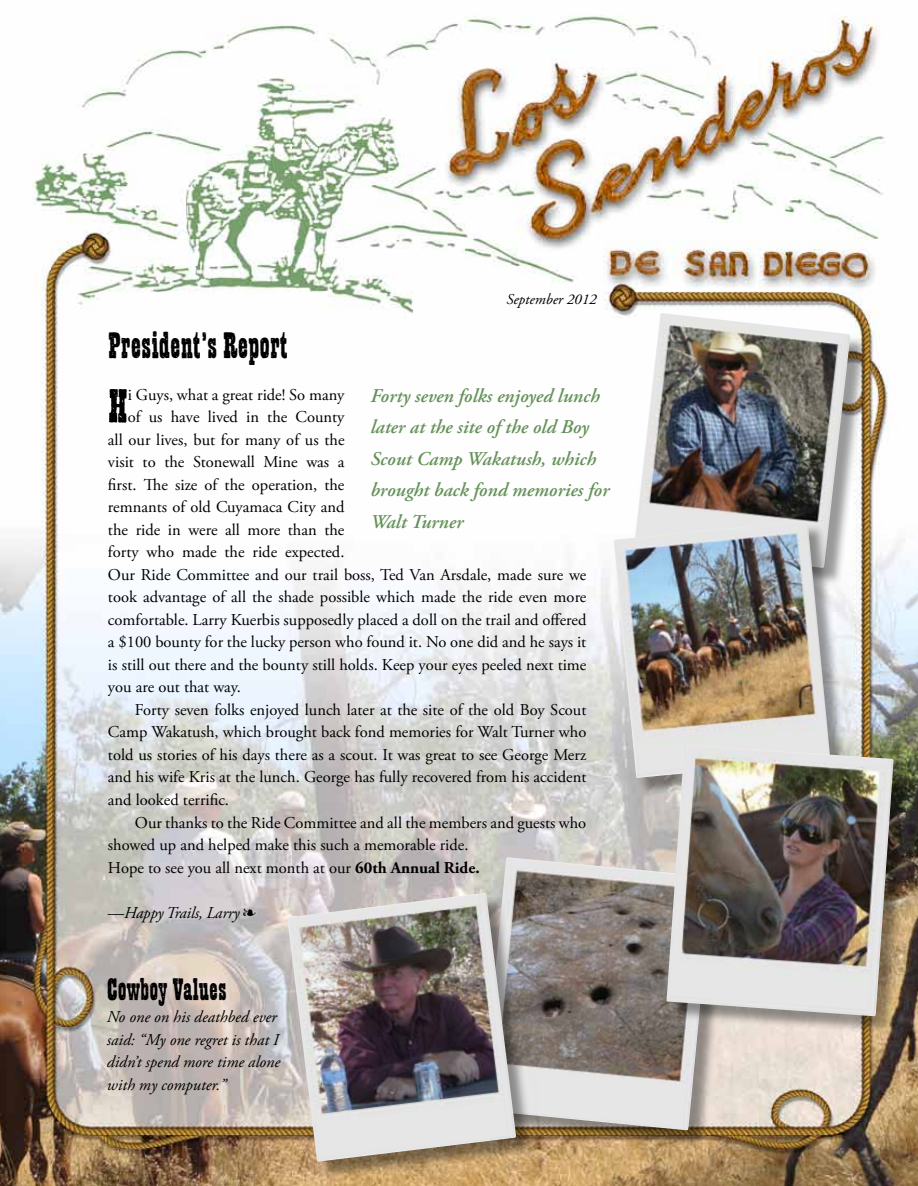
<style>
.page{position:relative;width:918px;height:1186px;background:#fff}
.page>*{position:absolute;margin:0;border:0;box-sizing:border-box;transform-origin:0 0}
.t1{font:50.55px "Wanted Std";color:#000}
.t2{font:39px "Wanted Std";color:#000}
.t3{font:33px "Wanted Std";color:#000}
.t4{font:italic 600 19.5px/31.5px "Adobe Garamond Pro";color:#659259}
.t5{font:16.5px "Adobe Garamond Pro";color:#000}
.t6{font:italic 16.5px/22.5px "Adobe Garamond Pro";color:#000}
.t7{font:italic 15px "Adobe Garamond Pro";color:#000}
.s1{font-weight:700}
.s2{font-style:normal}
</style>
<div class="page">
<img style="left:0;top:15px;width:918px;height:1171px">
<div style="left:623px;top:300px;width:261px;height:304px;background:#000;opacity:.4"></div>
<img style="left:620px;top:296px;width:246px;height:291px">
<div style="left:470px;top:844px;width:277px;height:324px;background:#000;opacity:.4"></div>
<img style="left:467px;top:839px;width:262px;height:312px">
<div style="left:603px;top:508px;width:261px;height:307px;background:#000;opacity:.4"></div>
<img style="left:599px;top:504px;width:247px;height:293px">
<div style="left:655px;top:731px;width:263px;height:323px;background:#000;opacity:.4"></div>
<img style="left:652px;top:727px;width:258px;height:310px">
<div style="left:276px;top:879px;width:274px;height:307px;background:#000;opacity:.4"></div>
<img style="left:272px;top:875px;width:261px;height:307px">
<h2 class="t2" style="left:108px;top:324px;width:181px">President’s Report</h2>
<p class="t7" style="left:507px;top:290px;width:92px">September 2012</p>
<p class="t4" style="left:370px;top:381px;width:240px">Forty seven folks enjoyed lunch later at the site of the old Boy<br>Scout Camp Wakatush, which brought back fond memories for<br>Walt Turner</p>
<h1 class="t1" style="left:108px;top:378px;width:21px">H</h1>
<p class="t5" style="left:128px;top:385px;width:218px">i Guys, what a great ride! So many</p>
<p class="t5" style="left:128px;top:407px;width:218px">of us have lived in the County</p>
<p class="t5" style="left:108px;top:430px;width:238px">all our lives, but for many of us the</p>
<p class="t5" style="left:108px;top:452px;width:238px">visit to the Stonewall Mine was a</p>
<p class="t5" style="left:108px;top:475px;width:238px">first. The size of the operation, the</p>
<p class="t5" style="left:108px;top:497px;width:238px">remnants of old Cuyamaca City and</p>
<p class="t5" style="left:108px;top:520px;width:238px">the ride in were all more than the</p>
<p class="t5" style="left:108px;top:542px;width:238px">forty who made the ride expected.</p>
<p class="t5" style="left:108px;top:565px;width:480px">Our Ride Committee and our trail boss, Ted Van Arsdale, made sure we</p>
<p class="t5" style="left:108px;top:587px;width:480px">took advantage of all the shade possible which made the ride even more</p>
<p class="t5" style="left:108px;top:610px;width:480px">comfortable. Larry Kuerbis supposedly placed a doll on the trail and offered</p>
<p class="t5" style="left:108px;top:632px;width:480px">a $100 bounty for the lucky person who found it. No one did and he says it</p>
<p class="t5" style="left:108px;top:655px;width:480px">is still out there and the bounty still holds. Keep your eyes peeled next time</p>
<p class="t5" style="left:108px;top:677px;width:134px">you are out that way.</p>
<p class="t5" style="left:135px;top:700px;width:453px">Forty seven folks enjoyed lunch later at the site of the old Boy Scout</p>
<p class="t5" style="left:108px;top:722px;width:480px">Camp Wakatush, which brought back fond memories for Walt Turner who</p>
<p class="t5" style="left:108px;top:745px;width:480px">told us stories of his days there as a scout. It was great to see George Merz</p>
<p class="t5" style="left:108px;top:767px;width:480px">and his wife Kris at the lunch. George has fully recovered from his accident</p>
<p class="t5" style="left:108px;top:790px;width:123px">and looked terrific.</p>
<p class="t5" style="left:135px;top:812px;width:453px">Our thanks to the Ride Committee and all the members and guests who</p>
<p class="t5" style="left:108px;top:835px;width:362px">showed up and helped make this such a memorable ride.</p>
<p class="t5" style="left:108px;top:857px;width:373px">Hope to see you all next month at our <span class="s1">60th Annual Ride.</span></p>
<p class="t6" style="left:108px;top:901px;width:149px"><span class="s2">—</span>Happy Trails, Larry ❧</p>
<h3 class="t3" style="left:107px;top:971px;width:121px">Cowboy Values</h3>
<p class="t6" style="left:107px;top:1006px;width:175px">No one on his deathbed ever said: “My one regret is that I didn’t spend more time alone with my computer.”</p>
</div>
